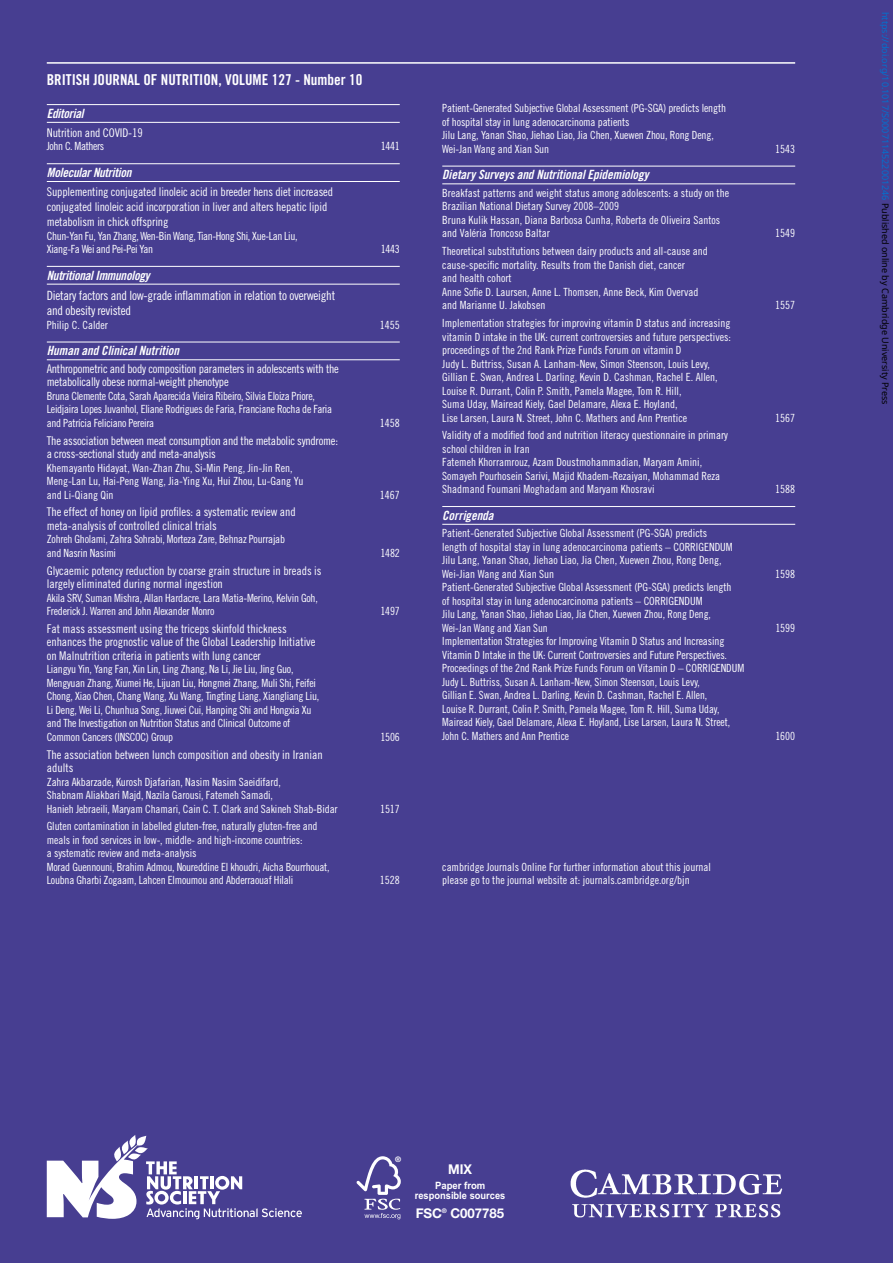
<style>
.page{position:relative;width:893px;height:1263px;background:#473e91}
.page>*{position:absolute;margin:0;border:0;box-sizing:border-box;transform-origin:0 0}
.t1{font:15px "Trade Gothic LT Std Bd Cn 20";color:#fff}
.t2{font:700 13.5px "Helvetica Neue";color:#fff}
.t3{font:700 13.5px "Helvetica Neue";color:#fff;scale:.95 1}
.t4{font:12.75px "Trade Gothic LT Std Bd Cn 20 Obl";letter-spacing:-.005em;color:#fff}
.t5{font:12.75px/15.8px "Trade Gothic LT Std Cn 18";letter-spacing:-.02em;color:#fff}
.t6{font:12px/13.5px "Trade Gothic LT Std Cn 18";letter-spacing:-.005em;color:#fff}
.t7{font:11.25px/13.5px "Trade Gothic LT Std Cn 18";letter-spacing:-.005em;color:#fff}
.t8{font:11.25px/13.5px "Trade Gothic LT Std Cn 18";letter-spacing:-.025em;color:#fff}
.t9{font:11.25px/13.5px "Trade Gothic LT Std Cn 18";letter-spacing:-.03em;color:#fff}
.t10{font:700 10.2px "Arial";color:#fff;scale:.91 1}
.t11{font:700 10.05px "Arial";color:#fff;scale:.95 1}
.t12{font:9px "Noto Sans";color:#0172cf}
.t13{font:700 7.65px "Helvetica Neue";color:#fff}
.s1{color:#000}
.s2{font-size:13.35px}
</style>
<div class="page">
<hr style="left:47px;top:62px;width:748px;height:2px;background:#fff">
<img style="left:570px;top:1169px;width:212px;height:49px">
<svg style="left:357px;top:1156px;width:44px;height:63px"></svg>
<svg style="left:47px;top:1135px;width:255px;height:84px"></svg>
<hr style="left:47px;top:104px;width:353px;height:1px;background:#fff">
<hr style="left:47px;top:122px;width:353px;height:1px;background:#fff">
<hr style="left:47px;top:163px;width:353px;height:1px;background:#fff">
<hr style="left:47px;top:181px;width:353px;height:1px;background:#fff">
<hr style="left:47px;top:266px;width:353px;height:1px;background:#fff">
<hr style="left:47px;top:284px;width:353px;height:1px;background:#fff">
<hr style="left:47px;top:342px;width:353px;height:1px;background:#fff">
<hr style="left:47px;top:359px;width:353px;height:1px;background:#fff">
<hr style="left:442px;top:166px;width:353px;height:1px;background:#fff">
<hr style="left:442px;top:183px;width:353px;height:1px;background:#fff">
<hr style="left:442px;top:506px;width:353px;height:1px;background:#fff">
<hr style="left:442px;top:524px;width:353px;height:1px;background:#fff">
<h1 class="t1" style="left:47px;top:70px;width:317px">BRITISH JOURNAL OF NUTRITION, VOLUME 127 - Number 10</h1>
<p class="t4" style="left:47px;top:105px;width:38px">Editorial</p>
<p class="t6" style="left:47px;top:126px;width:97px">Nutrition and COVID-19</p>
<p class="t9" style="left:47px;top:140px;width:59px">John C. Mathers</p>
<p class="t7" style="left:381px;top:140px;width:20px">1441</p>
<p class="t4" style="left:47px;top:165px;width:86px">Molecular Nutrition</p>
<p class="t6" style="left:47px;top:184px;width:288px;line-height:15px">Supplementing conjugated linoleic acid in breeder hens diet increased conjugated linoleic acid incorporation in liver and alters hepatic lipid metabolism in chick offspring</p>
<p class="t9" style="left:47px;top:229px;width:252px">Chun-Yan Fu, Yan Zhang, Wen-Bin Wang, Tian-Hong Shi, Xue-Lan Liu,<br>Xiang-Fa Wei and Pei-Pei Yan</p>
<p class="t7" style="left:381px;top:242px;width:20px">1443</p>
<p class="t4" style="left:47px;top:267px;width:104px">Nutritional Immunology</p>
<p class="t5" style="left:47px;top:287px;width:290px">Dietary factors and low-grade inflammation in relation to overweight and obesity revisted</p>
<p class="t7" style="left:47px;top:318px;width:63px">Philip C. Calder</p>
<p class="t7" style="left:380px;top:318px;width:21px">1455</p>
<p class="t4" style="left:47px;top:343px;width:134px">Human and Clinical Nutrition</p>
<p class="t6" style="left:47px;top:362px;width:294px">Anthropometric and body composition parameters in adolescents with the metabolically obese normal-weight phenotype</p>
<p class="t8" style="left:47px;top:389px;width:287px">Bruna Clemente Cota, Sarah Aparecida Vieira Ribeiro, Silvia Eloiza Priore,<br>Leidjaira Lopes Juvanhol, Eliane Rodrigues de Faria, Franciane Rocha de Faria and Patrícia Feliciano Pereira</p>
<p class="t7" style="left:380px;top:416px;width:21px">1458</p>
<p class="t6" style="left:47px;top:433px;width:293px">The association between meat consumption and the metabolic syndrome: a cross-sectional study and meta-analysis</p>
<p class="t7" style="left:47px;top:461px;width:258px">Khemayanto Hidayat, Wan-Zhan Zhu, Si-Min Peng, Jin-Jin Ren,<br>Meng-Lan Lu, Hai-Peng Wang, Jia-Ying Xu, Hui Zhou, Lu-Gang Yu and Li-Qiang Qin</p>
<p class="t6" style="left:47px;top:505px;width:251px">The effect of honey on lipid profiles: a systematic review and meta-analysis of controlled clinical trials</p>
<p class="t7" style="left:47px;top:532px;width:240px">Zohreh Gholami, Zahra Sohrabi, Morteza Zare, Behnaz Pourrajab and Nasrin Nasimi</p>
<p class="t6" style="left:47px;top:563px;width:276px">Glycaemic potency reduction by coarse grain structure in breads is largely eliminated during normal ingestion</p>
<p class="t7" style="left:47px;top:591px;width:273px">Akila SRV, Suman Mishra, Allan Hardacre, Lara Matia-Merino, Kelvin Goh,<br>Frederick J. Warren and John Alexander Monro</p>
<p class="t6" style="left:47px;top:622px;width:270px">Fat mass assessment using the triceps skinfold thickness enhances the prognostic value of the Global Leadership Initiative on Malnutrition criteria in patients with lung cancer</p>
<p class="t7" style="left:47px;top:662px;width:274px">Liangyu Yin, Yang Fan, Xin Lin, Ling Zhang, Na Li, Jie Liu, Jing Guo, Mengyuan Zhang, Xiumei He, Lijuan Liu, Hongmei Zhang, Muli Shi, Feifei Chong, Xiao Chen, Chang Wang, Xu Wang, Tingting Liang, Xiangliang Liu, Li Deng, Wei Li, Chunhua Song, Jiuwei Cui, Hanping Shi and Hongxia Xu and The Investigation on Nutrition Status and Clinical Outcome of Common Cancers (INSCOC) Group</p>
<p class="t6" style="left:47px;top:747px;width:277px">The association between lunch composition and obesity in Iranian adults</p>
<p class="t7" style="left:47px;top:775px;width:292px">Zahra Akbarzade, Kurosh Djafarian, Nasim Nasim Saeidifard,<br>Shabnam Aliakbari Majd, Nazila Garousi, Fatemeh Samadi,<br>Hanieh Jebraeili, Maryam Chamari, Cain C. T. Clark and Sakineh Shab-Bidar</p>
<p class="t7" style="left:47px;top:819px;width:284px">Gluten contamination in labelled gluten-free, naturally gluten-free and meals in food services in low-, middle- and high-income countries:<br>a systematic review and meta-analysis<br>Morad Guennouni, Brahim Admou, Noureddine El khoudri, Aicha Bourrhouat, Loubna Gharbi Zogaam, Lahcen Elmoumou and Abderraouaf Hilali</p>
<p class="t7" style="left:380px;top:488px;width:21px">1467</p>
<p class="t7" style="left:380px;top:546px;width:21px">1482</p>
<p class="t7" style="left:380px;top:604px;width:21px">1497</p>
<p class="t7" style="left:380px;top:730px;width:21px">1506</p>
<p class="t7" style="left:380px;top:802px;width:21px">1517</p>
<p class="t7" style="left:380px;top:873px;width:21px">1528</p>
<p class="t7" style="left:442px;top:101px;width:285px">Patient-Generated Subjective Global Assessment (PG-SGA) predicts length of hospital stay in lung adenocarcinoma patients<br>Jilu Lang, Yanan Shao, Jiehao Liao, Jia Chen, Xuewen Zhou, Rong Deng, Wei-Jan Wang and Xian Sun</p>
<p class="t4" style="left:442px;top:167px;width:208px">Dietary Surveys and Nutritional Epidemiology</p>
<p class="t7" style="left:442px;top:186px;width:288px">Breakfast patterns and weight status among adolescents: a study on the Brazilian National Dietary Survey 2008–2009<br>Bruna Kulik Hassan, Diana Barbosa Cunha, Roberta de Oliveira Santos and Valéria Troncoso Baltar</p>
<p class="t7" style="left:442px;top:244px;width:267px">Theoretical substitutions between dairy products and all-cause and cause-specific mortality. Results from the Danish diet, cancer<br>and health cohort<br>Anne Sofie D. Laursen, Anne L. Thomsen, Anne Beck, Kim Overvad and Marianne U. Jakobsen</p>
<p class="t7" style="left:442px;top:316px;width:290px">Implementation strategies for improving vitamin D status and increasing vitamin D intake in the UK: current controversies and future perspectives: proceedings of the 2nd Rank Prize Funds Forum on vitamin D<br>Judy L. Buttriss, Susan A. Lanham-New, Simon Steenson, Louis Levy, Gillian E. Swan, Andrea L. Darling, Kevin D. Cashman, Rachel E. Allen, Louise R. Durrant, Colin P. Smith, Pamela Magee, Tom R. Hill,<br>Suma Uday, Mairead Kiely, Gael Delamare, Alexa E. Hoyland,<br>Lise Larsen, Laura N. Street, John C. Mathers and Ann Prentice</p>
<p class="t7" style="left:442px;top:428px;width:287px">Validity of a modified food and nutrition literacy questionnaire in primary school children in Iran<br>Fatemeh Khorramrouz, Azam Doustmohammadian, Maryam Amini, Somayeh Pourhosein Sarivi, Majid Khadem-Rezaiyan, Mohammad Reza Shadmand Foumani Moghadam and Maryam Khosravi</p>
<p class="t4" style="left:442px;top:507px;width:53px">Corrigenda</p>
<p class="t7" style="left:442px;top:526px;width:292px">Patient-Generated Subjective Global Assessment (PG-SGA) predicts length of hospital stay in lung adenocarcinoma patients – CORRIGENDUM Jilu Lang, Yanan Shao, Jiehao Liao, Jia Chen, Xuewen Zhou, Rong Deng, Wei-Jian Wang and Xian Sun</p>
<p class="t7" style="left:442px;top:580px;width:291px">Patient-Generated Subjective Global Assessment (PG-SGA) predicts length of hospital stay in lung adenocarcinoma patients – CORRIGENDUM<br>Jilu Lang, Yanan Shao, Jiehao Liao, Jia Chen, Xuewen Zhou, Rong Deng, Wei-Jan Wang and Xian Sun</p>
<p class="t7" style="left:442px;top:634px;width:303px">Implementation Strategies for Improving Vitamin D Status and Increasing Vitamin D Intake in the UK: Current Controversies and Future Perspectives.<br>Proceedings of the 2nd Rank Prize Funds Forum on Vitamin D – CORRIGENDUM Judy L. Buttriss, Susan A. Lanham-New, Simon Steenson, Louis Levy,<br>Gillian E. Swan, Andrea L. Darling, Kevin D. Cashman, Rachel E. Allen,<br>Louise R. Durrant, Colin P. Smith, Pamela Magee, Tom R. Hill, Suma Uday, Mairead Kiely, Gael Delamare, Alexa E. Hoyland, Lise Larsen, Laura N. Street, John C. Mathers and Ann Prentice</p>
<p class="t7" style="left:775px;top:142px;width:21px">1543</p>
<p class="t7" style="left:775px;top:227px;width:21px">1549</p>
<p class="t7" style="left:775px;top:298px;width:21px">1557</p>
<p class="t7" style="left:775px;top:411px;width:21px">1567</p>
<p class="t7" style="left:775px;top:482px;width:21px">1588</p>
<p class="t7" style="left:775px;top:567px;width:21px">1598</p>
<p class="t7" style="left:775px;top:621px;width:21px">1599</p>
<p class="t7" style="left:775px;top:729px;width:21px">1600</p>
<p class="t7" style="left:442px;top:860px;width:270px">cambridge Journals Online For further information about this journal please go to the journal website at: journals.cambridge.org/bjn</p>
<p class="t12" style="left:892px;top:12px;width:394px;rotate:90deg">https://doi.org/10.1017/S0007114522001246 <span class="s1">Published online by Cambridge University Press</span></p>
<p class="t13" style="left:395px;top:1155px;width:8px">®</p>
<p class="t3" style="left:448px;top:1161px;width:27px">MIX</p>
<p class="t11" style="left:435px;top:1179px;width:54px">Paper from</p>
<p class="t10" style="left:415px;top:1189px;width:101px">responsible sources</p>
<p class="t2" style="left:416px;top:1205px;width:90px"><span class="s2">FSC</span><sup>®</sup> C007785</p>
</div>
